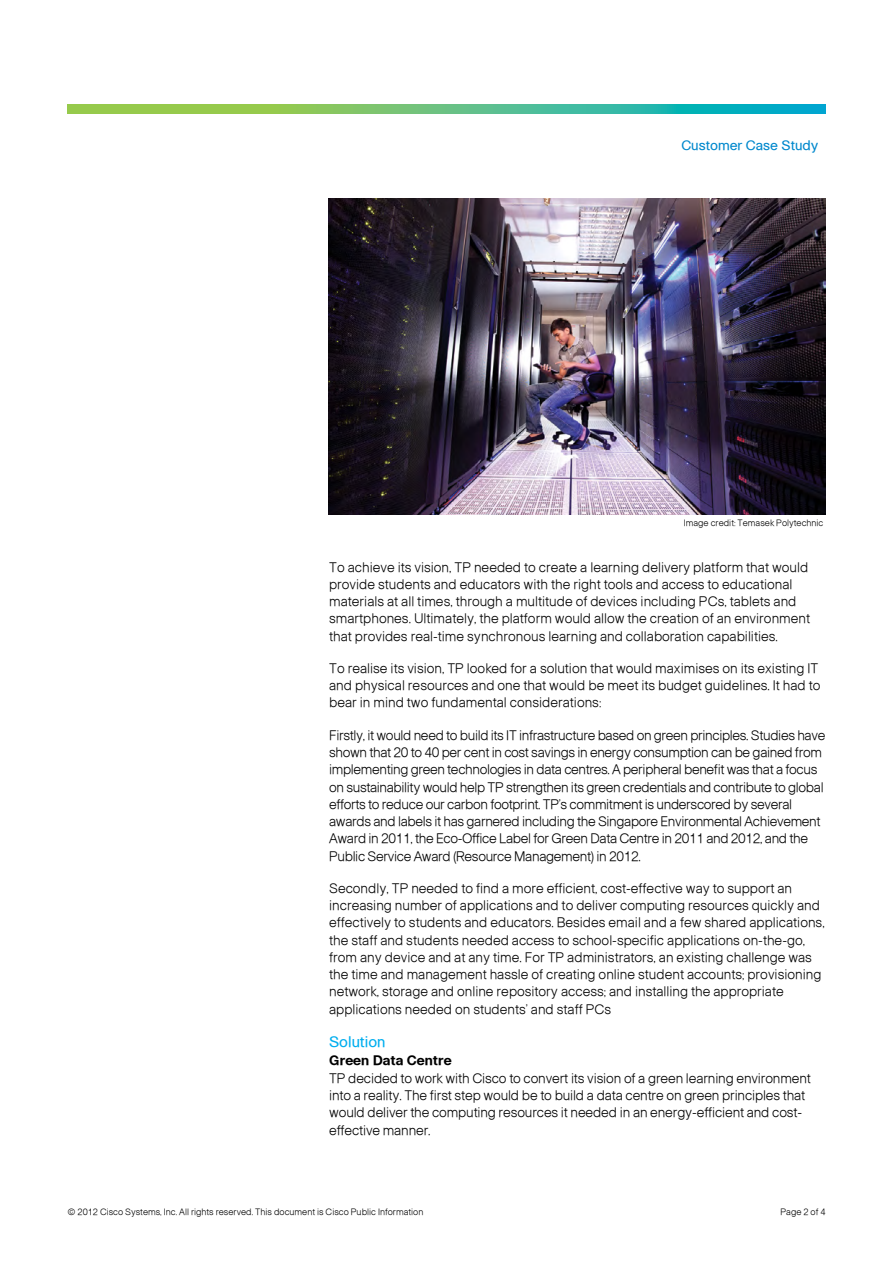
<style>
.page{position:relative;width:893px;height:1263px;background:#fff}
.page>*{position:absolute;margin:0;border:0;box-sizing:border-box;transform-origin:0 0}
.t1{font:15px "Ciscoregular";color:#00aeef}
.t2{font:13.5px/17.4px "Ciscolight";color:#000}
.t3{font:13.5px/17.2px "Ciscolight";letter-spacing:-.025em;color:#000}
.t4{font:13.5px "Ciscoregular";color:#0088cd}
.t5{font:13.5px "Ciscobold";color:#000}
.t6{font:9px "Ciscolight";color:#000}
</style>
<div class="page">
<svg style="left:68px;top:105px;width:757px;height:8px;background:#5abe82"></svg>
<img style="left:328px;top:198px;width:498px;height:316px">
<p class="t4" style="left:681px;top:137px;width:139px">Customer Case Study</p>
<p class="t6" style="left:684px;top:517px;width:141px">Image credit: Temasek Polytechnic</p>
<p class="t2" style="left:329px;top:558px;width:482px">To achieve its vision, TP needed to create a learning delivery platform that would provide students and educators with the right tools and access to educational materials at all times, through a multitude of devices including PCs, tablets and smartphones. Ultimately, the platform would allow the creation of an environment that provides real-time synchronous learning and collaboration capabilities.</p>
<p class="t2" style="left:329px;top:659px;width:493px">To realise its vision, TP looked for a solution that would maximises on its existing IT and physical resources and one that would be meet its budget guidelines. It had to bear in mind two fundamental considerations:</p>
<p class="t3" style="left:329px;top:726px;width:498px">Firstly, it would need to build its IT infrastructure based on green principles. Studies have shown that 20 to 40 per cent in cost savings in energy consumption can be gained from implementing green technologies in data centres. A peripheral benefit was that a focus on sustainability would help TP strengthen its green credentials and contribute to global efforts to reduce our carbon footprint. TP’s commitment is underscored by several awards and labels it has garnered including the Singapore Environmental Achievement Award in 2011, the Eco-Office Label for Green Data Centre in 2011 and 2012, and the Public Service Award (Resource Management) in 2012.</p>
<p class="t2" style="left:329px;top:879px;width:497px">Secondly, TP needed to find a more efficient, cost-effective way to support an increasing number of applications and to deliver computing resources quickly and effectively to students and educators. Besides email and a few shared applications, the staff and students needed access to school-specific applications on-the-go, from any device and at any time. For TP administrators, an existing challenge was the time and management hassle of creating online student accounts; provisioning network, storage and online repository access; and installing the appropriate applications needed on students’ and staff PCs</p>
<p class="t1" style="left:329px;top:1033px;width:58px">Solution</p>
<p class="t5" style="left:329px;top:1052px;width:124px">Green Data Centre</p>
<p class="t2" style="left:329px;top:1069px;width:483px">TP decided to work with Cisco to convert its vision of a green learning environment into a reality. The first step would be to build a data centre on green principles that would deliver the computing resources it needed in an energy-efficient and cost&shy;effective manner.</p>
<p class="t6" style="left:68px;top:1206px;width:357px">© 2012 Cisco Systems, Inc. All rights reserved. This document is Cisco Public Information</p>
<p class="t6" style="left:780px;top:1206px;width:47px">Page 2 of 4</p>
</div>
